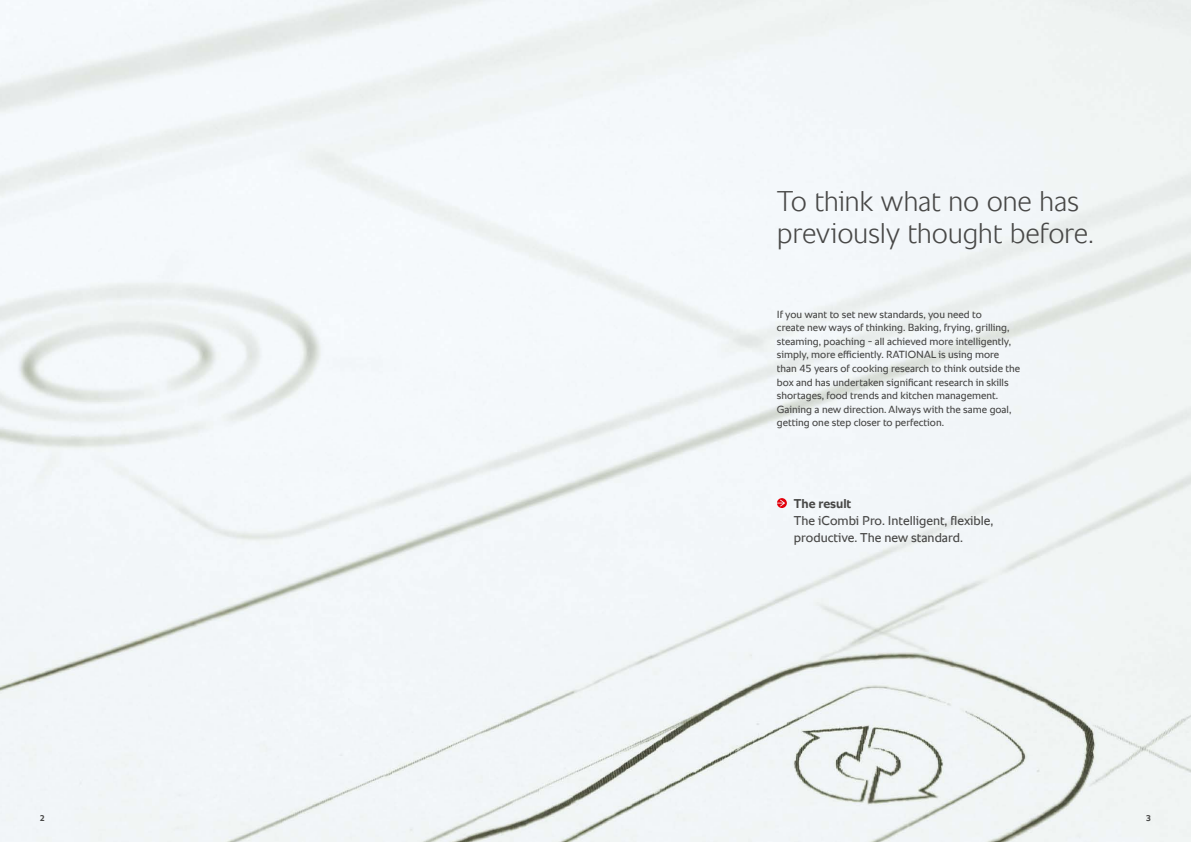
<style>
.page{position:relative;width:1191px;height:842px;background:#fff}
.page>*{position:absolute;margin:0;border:0;box-sizing:border-box;transform-origin:0 0}
.t1{font:300 29px/32px "RATIONAL Sans TT";letter-spacing:-.01em;color:#484847}
.t2{font:13px/17px "RATIONAL Sans TT";color:#484847}
.t3{font:700 13px "RATIONAL Sans TT";color:#484847}
.t4{font:10.5px/13.6px "RATIONAL Sans TT";color:#484847}
.t5{font:700 8.5px "RATIONAL Sans TT";color:#484847}
</style>
<div class="page">
<img style="left:0;top:0;width:1191px;height:842px">
<svg style="left:777px;top:498px;width:10px;height:10px"></svg>
<h1 class="t1" style="left:777px;top:185px;width:318px">To think what no one has previously thought before.</h1>
<p class="t4" style="left:777px;top:307px;width:245px">If you want to set new standards, you need to<br>create new ways of thinking. Baking, frying, grilling, steaming, poaching - all achieved more intelligently, simply, more efficiently. RATIONAL is using more than 45 years of cooking research to think outside the box and has undertaken significant research in skills shortages, food trends and kitchen management.<br>Gaining a new direction. Always with the same goal, getting one step closer to perfection.</p>
<p class="t3" style="left:794px;top:494px;width:59px">The result</p>
<p class="t2" style="left:794px;top:512px;width:201px">The iCombi Pro. Intelligent, flexible, productive. The new standard.</p>
<p class="t5" style="left:40px;top:812px;width:7px">2</p>
<p class="t5" style="left:1146px;top:812px;width:7px">3</p>
</div>
